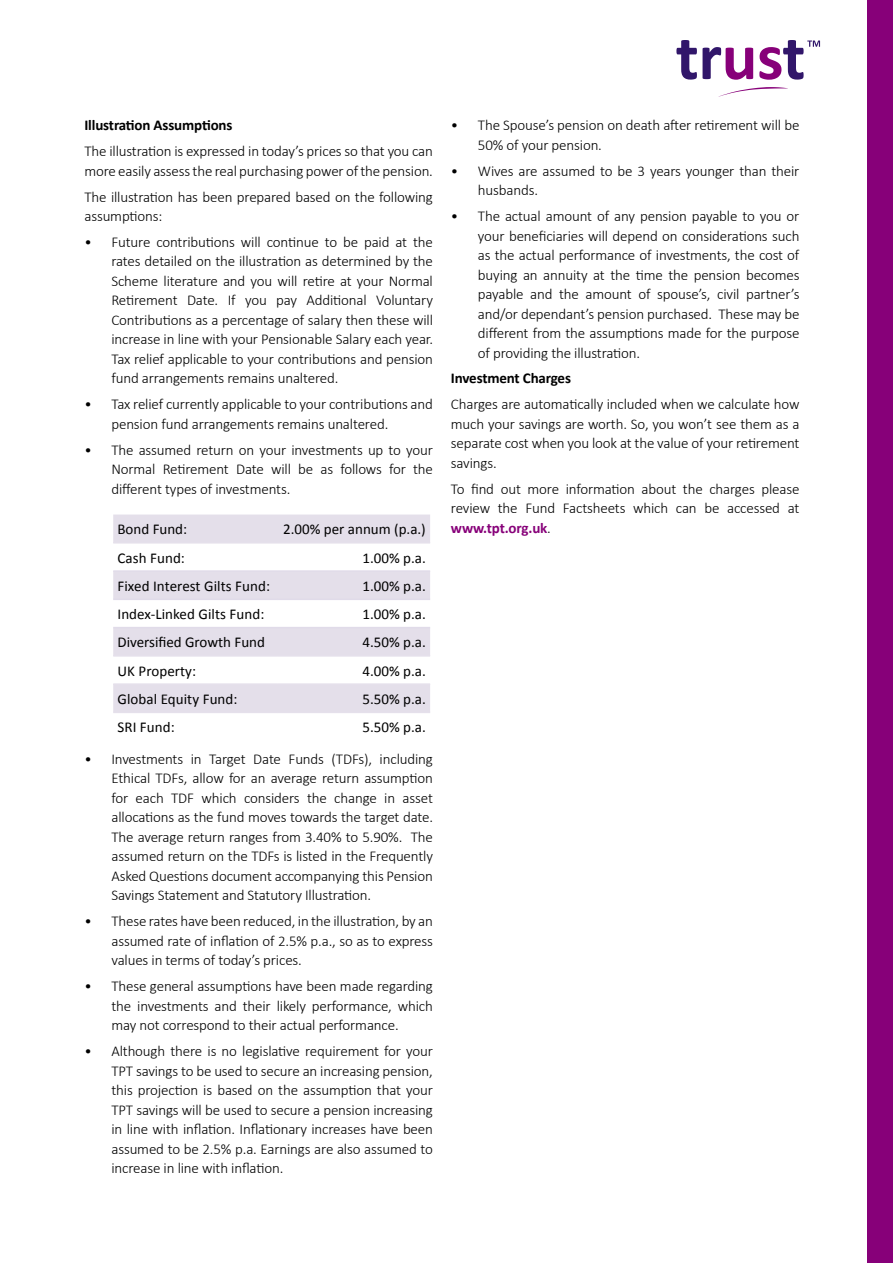
<style>
.page{position:relative;width:893px;height:1263px;background:#fff}
.page>*{position:absolute;margin:0;border:0;box-sizing:border-box;transform-origin:0 0}
.t1{font:300 15px/19.5px "Calibri";letter-spacing:-.01em;color:#000;text-align:justify}
.t2{font:15px "Calibri";letter-spacing:.005em;color:#000}
.t3{font:700 15px "Calibri";letter-spacing:-.01em;color:#000}
.s1{font-weight:700;color:#870079}
</style>
<div class="page">
<div style="left:867px;top:0;width:26px;height:1263px;background:#870079"></div>
<svg style="left:113px;top:514px;width:317px;height:198px;fill:#e4dfea"></svg>
<hr style="left:113px;top:570px;width:164px;height:2px;background:#e0dbe9">
<hr style="left:277px;top:570px;width:153px;height:2px;background:#e0dbe9">
<hr style="left:113px;top:599px;width:164px;height:1px;background:#e0dbe9">
<hr style="left:277px;top:599px;width:153px;height:1px;background:#e0dbe9">
<hr style="left:113px;top:712px;width:164px;height:1px;background:#e5e0eb">
<hr style="left:277px;top:712px;width:153px;height:1px;background:#e5e0eb">
<hr style="left:113px;top:627px;width:164px;height:1px;background:#e0dbe9">
<hr style="left:277px;top:627px;width:153px;height:1px;background:#e0dbe9">
<hr style="left:113px;top:683px;width:164px;height:2px;background:#e5e0eb">
<hr style="left:277px;top:683px;width:153px;height:2px;background:#e5e0eb">
<hr style="left:113px;top:655px;width:164px;height:2px;background:#e5e0eb">
<hr style="left:277px;top:655px;width:153px;height:2px;background:#e5e0eb">
<hr style="left:113px;top:542px;width:164px;height:1px;background:#e5e0eb">
<hr style="left:277px;top:542px;width:153px;height:1px;background:#e5e0eb">
<svg style="left:676px;top:40px;width:21px;height:40px"></svg>
<svg style="left:703px;top:47px;width:50px;height:33px"></svg>
<svg style="left:719px;top:87px;width:69px;height:10px"></svg>
<svg style="left:759px;top:40px;width:61px;height:40px"></svg>
<p class="t3" style="left:84px;top:115px;width:150px">Illustration Assumptions</p>
<p class="t1" style="left:84px;top:141px;width:350px">The illustration is expressed in today’s prices so that you can more easily assess the real purchasing power of the pension.</p>
<p class="t1" style="left:84px;top:187px;width:350px">The illustration has been prepared based on the following assumptions:</p>
<p class="t1" style="left:111px;top:232px;width:323px;text-indent:-27px">• Future contributions will continue to be paid at the rates detailed on the illustration as determined by the Scheme literature and you will retire at your Normal Retirement Date. If you pay Additional Voluntary Contributions as a percentage of salary then these will increase in line with your Pensionable Salary each year.<br>Tax relief applicable to your contributions and pension fund arrangements remains unaltered.</p>
<p class="t1" style="left:111px;top:394px;width:323px;text-indent:-27px">• Tax relief currently applicable to your contributions and pension fund arrangements remains unaltered.</p>
<p class="t1" style="left:111px;top:440px;width:323px;text-indent:-27px">• The assumed return on your investments up to your Normal Retirement Date will be as follows for the different types of investments.</p>
<p class="t2" style="left:117px;top:519px;width:71px">Bond Fund:</p>
<p class="t2" style="left:283px;top:519px;width:144px">2.00% per annum (p.a.)</p>
<p class="t2" style="left:117px;top:547px;width:69px">Cash Fund:</p>
<p class="t2" style="left:363px;top:547px;width:65px">1.00% p.a.</p>
<p class="t2" style="left:117px;top:575px;width:154px">Fixed Interest Gilts Fund:</p>
<p class="t2" style="left:363px;top:575px;width:65px">1.00% p.a.</p>
<p class="t2" style="left:117px;top:604px;width:148px">Index-Linked Gilts Fund:</p>
<p class="t2" style="left:363px;top:604px;width:65px">1.00% p.a.</p>
<p class="t2" style="left:117px;top:632px;width:149px">Diversified Growth Fund</p>
<p class="t2" style="left:363px;top:632px;width:65px">4.50% p.a.</p>
<p class="t2" style="left:117px;top:660px;width:80px">UK Property:</p>
<p class="t2" style="left:363px;top:660px;width:65px">4.00% p.a.</p>
<p class="t2" style="left:117px;top:688px;width:122px">Global Equity Fund:</p>
<p class="t2" style="left:363px;top:688px;width:65px">5.50% p.a.</p>
<p class="t2" style="left:117px;top:717px;width:59px">SRI Fund:</p>
<p class="t2" style="left:363px;top:717px;width:65px">5.50% p.a.</p>
<p class="t1" style="left:111px;top:749px;width:323px;text-indent:-27px">• Investments in Target Date Funds (TDFs), including Ethical TDFs, allow for an average return assumption for each TDF which considers the change in asset allocations as the fund moves towards the target date.<br>The average return ranges from 3.40% to 5.90%. The assumed return on the TDFs is listed in the Frequently Asked Questions document accompanying this Pension Savings Statement and Statutory Illustration.</p>
<p class="t1" style="left:111px;top:911px;width:323px;text-indent:-27px">• These rates have been reduced, in the illustration, by an assumed rate of inflation of 2.5% p.a., so as to express values in terms of today’s prices.</p>
<p class="t1" style="left:111px;top:976px;width:323px;text-indent:-27px">• These general assumptions have been made regarding the investments and their likely performance, which may not correspond to their actual performance.</p>
<p class="t1" style="left:111px;top:1041px;width:323px;text-indent:-27px">• Although there is no legislative requirement for your TPT savings to be used to secure an increasing pension, this projection is based on the assumption that your TPT savings will be used to secure a pension increasing in line with inflation. Inflationary increases have been assumed to be 2.5% p.a. Earnings are also assumed to increase in line with inflation.</p>
<p class="t1" style="left:478px;top:115px;width:323px;text-indent:-27px">• The Spouse’s pension on death after retirement will be<br>50% of your pension.</p>
<p class="t1" style="left:478px;top:161px;width:323px;text-indent:-27px">• Wives are assumed to be 3 years younger than their husbands.</p>
<p class="t1" style="left:478px;top:206px;width:323px;text-indent:-27px">• The actual amount of any pension payable to you or your beneficiaries will depend on considerations such as the actual performance of investments, the cost of buying an annuity at the time the pension becomes payable and the amount of spouse’s, civil partner’s and/or dependant’s pension purchased. These may be different from the assumptions made for the purpose of providing the illustration.</p>
<p class="t3" style="left:451px;top:368px;width:122px">Investment Charges</p>
<p class="t1" style="left:451px;top:394px;width:350px">Charges are automatically included when we calculate how much your savings are worth. So, you won’t see them as a separate cost when you look at the value of your retirement savings.</p>
<p class="t1" style="left:451px;top:479px;width:350px">To find out more information about the charges please review the Fund Factsheets which can be accessed at <span class="s1">www.tpt.org.uk</span>.</p>
</div>
